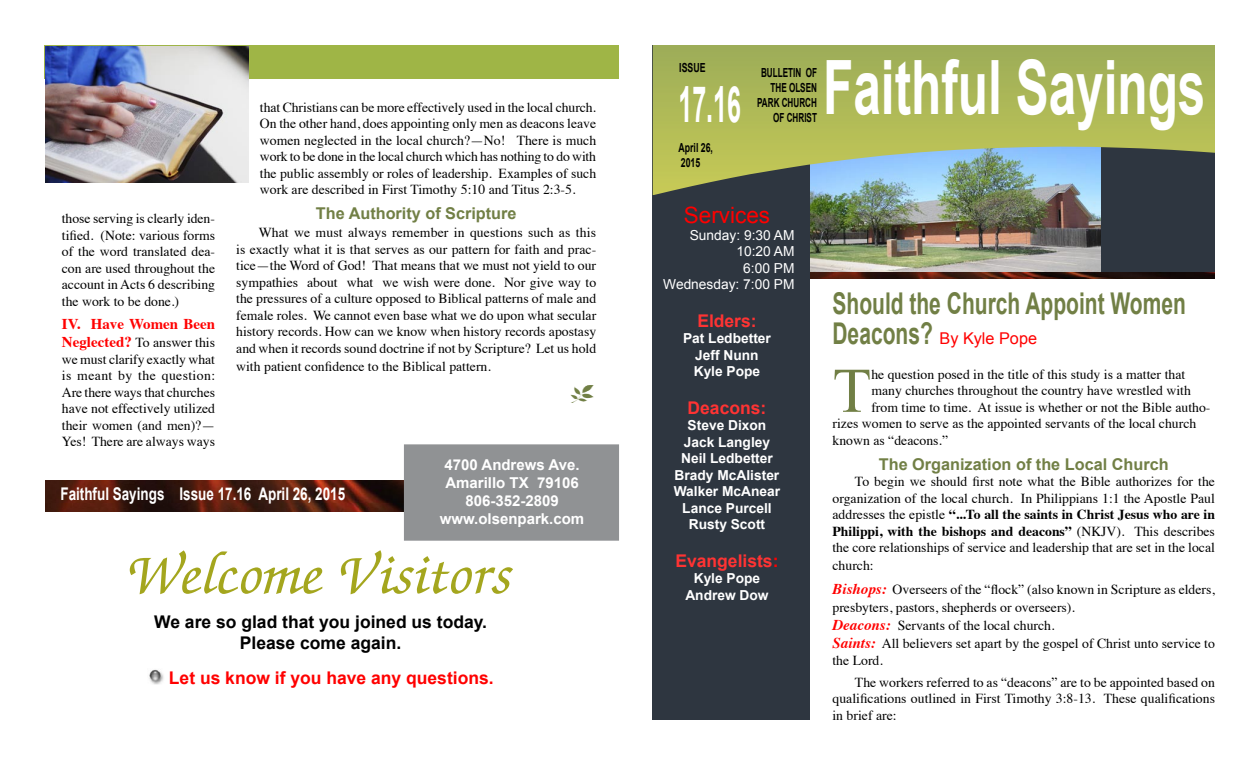
<style>
.page{position:relative;width:1260px;height:765px;background:#fff}
.page>*{position:absolute;margin:0;border:0;box-sizing:border-box;transform-origin:0 0}
.t1{font:700 75px "Arial";color:#fff;scale:.66 1}
.t2{font:63.62px "Times New Roman";color:#717f45}
.t3{font:italic 500 62.5px "Zapf Chancery";color:#a4a61e}
.t4{font:700 50px "Arial";color:#fff;scale:.5 1}
.t5{font:700 30px "Arial";color:#717f45;scale:.7 1}
.t6{font:22.5px "Arial";color:#f00}
.t7{font:700 17.5px/21px "Arial";color:#000;text-align:center}
.t8{font:700 17.5px "Arial";color:#fff;scale:.77 1}
.t9{font:700 17.5px "Arial";color:#f00}
.t10{font:700 17.5px "Arial";color:#f33}
.t11{font:700 16.25px "Arial";color:#717f45}
.t12{font:16.25px "Arial";color:#f00}
.t13{font:700 15px/18px "Arial";color:#fff;text-align:center}
.t14{font:700 15px "Times";color:#f00}
.t15{font:13.75px/16.5px "Times";color:#000;text-align:justify}
.t16{font:700 13.75px/16.5px "Arial";color:#fff;text-align:center}
.t17{font:13.75px/16.5px "Arial";color:#fff;text-align:right}
.t18{font:700 12.5px/15px "Arial";color:#000;text-align:right;scale:.65 1}
.t19{font:700 12.5px/15px "Arial";color:#000;scale:.7 1}
.s1{font-weight:700;font-size:15px;color:#f00}
.s2{color:#f00}
.s3{font-weight:700;font-size:30px;color:#717f45}
.s4{font-weight:700}
.s5{font-weight:700;font-style:italic;font-size:15px;color:#f00}
</style>
<div class="page">
<div style="left:45px;top:45px;width:573px;height:34px;background:#9fb546"></div>
<img style="left:810px;top:195px;width:292px;height:78px">
<div style="left:1102px;top:45px;width:113px;height:229px;background:#2e3640"></div>
<div style="left:652px;top:45px;width:158px;height:675px;background:#2e3640"></div>
<svg style="left:652px;top:45px;width:563px;height:150px;background:#9cac67"></svg>
<img style="left:810px;top:273px;width:405px;height:6px">
<img style="left:45px;top:480px;width:359px;height:32px">
<div style="left:405px;top:446px;width:213px;height:93px;background:#909294"></div>
<div style="left:404px;top:444px;width:215px;height:97px;border:2px solid #909294"></div>
<img style="left:45px;top:46px;width:204px;height:137px">
<img style="left:149px;top:669px;width:15px;height:16px">
<p class="t15" style="left:260px;top:98px;width:338px">that Christians can be more effectively used in the local church.<br>On the other hand, does appointing only men as deacons leave women neglected in the local church?—No! There is much work to be done in the local church which has nothing to do with the public assembly or roles of leadership. Examples of such work are described in First Timothy 5:10 and Titus 2:3-5.</p>
<p class="t11" style="left:316px;top:203px;width:202px">The Authority of Scripture</p>
<p class="t15" style="left:236px;top:223px;width:362px;text-indent:23px">What we must always remember in questions such as this is exactly what it is that serves as our pattern for faith and prac&shy;tice—the Word of God! That means that we must not yield to our sympathies about what we wish were done. Nor give way to the pressures of a culture opposed to Biblical patterns of male and female roles. We cannot even base what we do upon what secular history records. How can we know when history records apostasy and when it records sound doctrine if not by Scripture? Let us hold</p>
<p class="t15" style="left:236px;top:357px;width:256px">with patient confidence to the Biblical pattern.</p>
<p class="t15" style="left:62px;top:209px;width:155px">those serving is clearly iden&shy;tified. (Note: various forms of the word translated dea&shy;con are used throughout the account in Acts 6 describing the work to be done.)</p>
<p class="t14" style="left:62px;top:310px;width:155px">IV. Have Women Been</p>
<p class="t15" style="left:62px;top:333px;width:155px"><span class="s1">Neglected?</span> To answer this we must clarify exactly what is meant by the question:<br>Are there ways that churches have not effectively utilized their women (and men)?— Yes! There are always ways</p>
<p class="t8" style="left:60px;top:482px;width:371px">Faithful Sayings Issue 17.16 April 26, 2015</p>
<p class="t13" style="left:440px;top:456px;width:146px">4700 Andrews Ave.<br>Amarillo TX 79106<br>806-352-2809 www.olsenpark.com</p>
<h3 class="t3" style="left:128px;top:543px;width:386px">Welcome Visitors</h3>
<p class="t7" style="left:154px;top:612px;width:334px">We are so glad that you joined us today.<br>Please come again.</p>
<p class="t9" style="left:169px;top:666px;width:326px">Let us know if you have any questions.</p>
<p class="t19" style="left:679px;top:61px;width:39px">ISSUE</p>
<h3 class="t4" style="left:678px;top:72px;width:127px">17.16</h3>
<p class="t19" style="left:678px;top:141px;width:51px">April 26,<br>2015</p>
<p class="t18" style="left:757px;top:66px;width:94px">BULLETIN OF<br>THE OLSEN<br>PARK CHURCH<br>OF CHRIST</p>
<h1 class="t1" style="left:823px;top:38px;width:581px">Faithful Sayings</h1>
<h3 class="t6" style="left:684px;top:200px;width:88px">Services</h3>
<p class="t17" style="left:663px;top:227px;width:133px">Sunday: 9:30 AM<br>10:20 AM<br>6:00 PM<br>Wednesday: 7:00 PM</p>
<p class="t10" style="left:697px;top:309px;width:61px">Elders:</p>
<p class="t16" style="left:683px;top:331px;width:89px">Pat Ledbetter<br>Jeff Nunn<br>Kyle Pope</p>
<p class="t10" style="left:688px;top:396px;width:80px">Deacons:</p>
<p class="t16" style="left:674px;top:418px;width:108px">Steve Dixon<br>Jack Langley<br>Neil Ledbetter<br>Brady McAlister<br>Walker McAnear<br>Lance Purcell<br>Rusty Scott</p>
<p class="t10" style="left:675px;top:549px;width:105px">Evangelists<span class="s2">:</span></p>
<p class="t16" style="left:685px;top:571px;width:85px">Kyle Pope<br>Andrew Dow</p>
<h3 class="t5" style="left:832px;top:284px;width:506px">Should the Church Appoint Women</h3>
<p class="t12" style="left:832px;top:328px;width:206px"><span class="s3">Deacons?</span> By Kyle Pope</p>
<h2 class="t2" style="left:832px;top:348px;width:40px">T</h2>
<p class="t15" style="left:871px;top:365px;width:315px">he question posed in the title of this study is a matter that</p>
<p class="t15" style="left:871px;top:381px;width:321px">many churches throughout the country have wrestled with</p>
<p class="t15" style="left:871px;top:398px;width:341px">from time to time. At issue is whether or not the Bible autho-</p>
<p class="t15" style="left:832px;top:414px;width:365px">rizes women to serve as the appointed servants of the local church</p>
<p class="t15" style="left:832px;top:431px;width:117px">known as “deacons.”</p>
<p class="t11" style="left:879px;top:454px;width:291px">The Organization of the Local Church</p>
<p class="t15" style="left:832px;top:472px;width:384px;text-indent:22px">To begin we should first note what the Bible authorizes for the organization of the local church. In Philippians 1:1 the Apostle Paul addresses the epistle <span class="s4">“...To all the saints in Christ Jesus who are in Philippi, with the bishops and deacons”</span> (NKJV). This describes the core relationships of service and leadership that are set in the local</p>
<p class="t15" style="left:832px;top:553px;width:384px;line-height:23.6px">church:<br><span class="s5">Bishops:</span> Overseers of the “flock” (also known in Scripture as elders,</p>
<p class="t15" style="left:832px;top:597px;width:384px;line-height:18px;text-align:left">presbyters, pastors, shepherds or overseers).<br><span class="s5">Deacons:</span> Servants of the local church.<br><span class="s5">Saints:</span> All believers set apart by the gospel of Christ unto service to</p>
<p class="t15" style="left:855px;top:648px;width:361px;line-height:22.1px;text-indent:-22px">the Lord.<br>The workers referred to as “deacons” are to be appointed based on</p>
<p class="t15" style="left:832px;top:689px;width:384px">qualifications outlined in First Timothy 3:8-13. These qualifications in brief are:</p>
</div>
